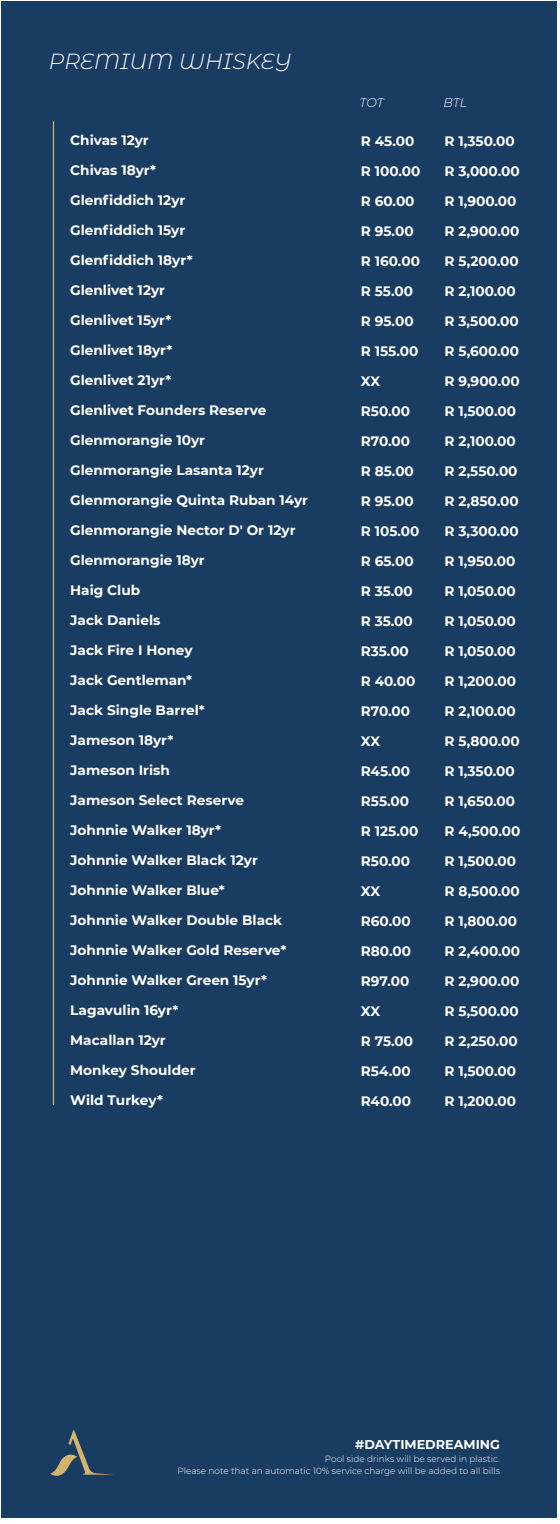
<style>
.page{position:relative;width:560px;height:1524px;background:#fff}
.page>*{position:absolute;margin:0;border:0;box-sizing:border-box;transform-origin:0 0}
.t1{font:italic 300 21.88px "Montserrat Alternates";color:#fff}
.t2{font:700 13.62px "Montserrat";color:#fff}
.t3{font:700 12.75px "Montserrat";color:#fff}
.t4{font:italic 300 12.5px "Montserrat Alternates";letter-spacing:-.01em;color:#fff}
.t5{font:300 8.88px/12.8px "Montserrat";color:#fff;text-align:right}
</style>
<div class="page">
<div style="left:2px;top:2px;width:555px;height:1516px;background:#193c62"></div>
<hr style="left:53px;top:121px;width:1px;height:984px;background:#d6b36a">
<svg style="left:50px;top:1430px;width:64px;height:46px"></svg>
<h1 class="t1" style="left:49px;top:47px;width:244px">PREMIUM WHISKEY</h1>
<p class="t2" style="left:70px;top:130px;width:80px">Chivas 12yr</p>
<p class="t2" style="left:70px;top:160px;width:87px">Chivas 18yr*</p>
<p class="t2" style="left:70px;top:190px;width:117px">Glenfiddich 12yr</p>
<p class="t2" style="left:70px;top:220px;width:117px">Glenfiddich 15yr</p>
<p class="t2" style="left:70px;top:250px;width:124px">Glenfiddich 18yr*</p>
<p class="t2" style="left:70px;top:280px;width:96px">Glenlivet 12yr</p>
<p class="t2" style="left:70px;top:310px;width:103px">Glenlivet 15yr*</p>
<p class="t2" style="left:70px;top:340px;width:104px">Glenlivet 18yr*</p>
<p class="t2" style="left:70px;top:370px;width:103px">Glenlivet 21yr*</p>
<p class="t2" style="left:70px;top:400px;width:198px">Glenlivet Founders Reserve</p>
<p class="t2" style="left:70px;top:430px;width:136px">Glenmorangie 10yr</p>
<p class="t2" style="left:70px;top:460px;width:195px">Glenmorangie Lasanta 12yr</p>
<p class="t2" style="left:70px;top:490px;width:239px">Glenmorangie Quinta Ruban 14yr</p>
<p class="t2" style="left:70px;top:520px;width:227px">Glenmorangie Nector D' Or 12yr</p>
<p class="t2" style="left:70px;top:550px;width:136px">Glenmorangie 18yr</p>
<p class="t2" style="left:70px;top:580px;width:72px">Haig Club</p>
<p class="t2" style="left:70px;top:610px;width:92px">Jack Daniels</p>
<p class="t2" style="left:70px;top:640px;width:124px">Jack Fire I Honey</p>
<p class="t2" style="left:70px;top:670px;width:123px">Jack Gentleman*</p>
<p class="t2" style="left:70px;top:700px;width:136px">Jack Single Barrel*</p>
<p class="t2" style="left:70px;top:730px;width:105px">Jameson 18yr*</p>
<p class="t2" style="left:70px;top:760px;width:101px">Jameson Irish</p>
<p class="t2" style="left:70px;top:790px;width:175px">Jameson Select Reserve</p>
<p class="t2" style="left:70px;top:820px;width:152px">Johnnie Walker 18yr*</p>
<p class="t2" style="left:70px;top:850px;width:189px">Johnnie Walker Black 12yr</p>
<p class="t2" style="left:70px;top:880px;width:156px">Johnnie Walker Blue*</p>
<p class="t2" style="left:70px;top:910px;width:213px">Johnnie Walker Double Black</p>
<p class="t2" style="left:70px;top:940px;width:217px">Johnnie Walker Gold Reserve*</p>
<p class="t2" style="left:70px;top:970px;width:198px">Johnnie Walker Green 15yr*</p>
<p class="t2" style="left:70px;top:1000px;width:110px">Lagavulin 16yr*</p>
<p class="t2" style="left:70px;top:1030px;width:97px">Macallan 12yr</p>
<p class="t2" style="left:70px;top:1060px;width:127px">Monkey Shoulder</p>
<p class="t2" style="left:70px;top:1090px;width:94px">Wild Turkey*</p>
<p class="t4" style="left:359px;top:94px;width:26px">TOT</p>
<p class="t4" style="left:443px;top:94px;width:25px">BTL</p>
<p class="t2" style="left:361px;top:131px;width:55px">R 45.00</p>
<p class="t2" style="left:361px;top:161px;width:61px">R 100.00</p>
<p class="t2" style="left:361px;top:191px;width:55px">R 60.00</p>
<p class="t2" style="left:361px;top:221px;width:54px">R 95.00</p>
<p class="t2" style="left:361px;top:251px;width:61px">R 160.00</p>
<p class="t2" style="left:361px;top:281px;width:54px">R 55.00</p>
<p class="t2" style="left:361px;top:311px;width:54px">R 95.00</p>
<p class="t2" style="left:361px;top:341px;width:59px">R 155.00</p>
<p class="t2" style="left:361px;top:371px;width:21px">XX</p>
<p class="t2" style="left:361px;top:401px;width:51px">R50.00</p>
<p class="t2" style="left:361px;top:431px;width:51px">R70.00</p>
<p class="t2" style="left:361px;top:461px;width:55px">R 85.00</p>
<p class="t2" style="left:361px;top:491px;width:54px">R 95.00</p>
<p class="t2" style="left:361px;top:521px;width:60px">R 105.00</p>
<p class="t2" style="left:361px;top:551px;width:54px">R 65.00</p>
<p class="t2" style="left:361px;top:581px;width:53px">R 35.00</p>
<p class="t2" style="left:361px;top:611px;width:53px">R 35.00</p>
<p class="t2" style="left:361px;top:641px;width:50px">R35.00</p>
<p class="t2" style="left:361px;top:671px;width:56px">R 40.00</p>
<p class="t2" style="left:361px;top:701px;width:51px">R70.00</p>
<p class="t2" style="left:361px;top:731px;width:21px">XX</p>
<p class="t2" style="left:361px;top:761px;width:51px">R45.00</p>
<p class="t2" style="left:361px;top:791px;width:50px">R55.00</p>
<p class="t2" style="left:361px;top:821px;width:59px">R 125.00</p>
<p class="t2" style="left:361px;top:851px;width:51px">R50.00</p>
<p class="t2" style="left:361px;top:881px;width:21px">XX</p>
<p class="t2" style="left:361px;top:911px;width:51px">R60.00</p>
<p class="t2" style="left:361px;top:941px;width:52px">R80.00</p>
<p class="t2" style="left:361px;top:971px;width:50px">R97.00</p>
<p class="t2" style="left:361px;top:1001px;width:21px">XX</p>
<p class="t2" style="left:361px;top:1031px;width:54px">R 75.00</p>
<p class="t2" style="left:361px;top:1061px;width:51px">R54.00</p>
<p class="t2" style="left:361px;top:1091px;width:52px">R40.00</p>
<p class="t2" style="left:444px;top:131px;width:72px">R 1,350.00</p>
<p class="t2" style="left:444px;top:161px;width:77px">R 3,000.00</p>
<p class="t2" style="left:444px;top:191px;width:73px">R 1,900.00</p>
<p class="t2" style="left:444px;top:221px;width:76px">R 2,900.00</p>
<p class="t2" style="left:444px;top:251px;width:76px">R 5,200.00</p>
<p class="t2" style="left:444px;top:281px;width:73px">R 2,100.00</p>
<p class="t2" style="left:444px;top:311px;width:76px">R 3,500.00</p>
<p class="t2" style="left:444px;top:341px;width:76px">R 5,600.00</p>
<p class="t2" style="left:444px;top:371px;width:77px">R 9,900.00</p>
<p class="t2" style="left:444px;top:401px;width:73px">R 1,500.00</p>
<p class="t2" style="left:444px;top:431px;width:73px">R 2,100.00</p>
<p class="t2" style="left:444px;top:461px;width:74px">R 2,550.00</p>
<p class="t2" style="left:444px;top:491px;width:76px">R 2,850.00</p>
<p class="t2" style="left:444px;top:521px;width:76px">R 3,300.00</p>
<p class="t2" style="left:444px;top:551px;width:72px">R 1,950.00</p>
<p class="t2" style="left:444px;top:581px;width:73px">R 1,050.00</p>
<p class="t2" style="left:444px;top:611px;width:73px">R 1,050.00</p>
<p class="t2" style="left:444px;top:641px;width:73px">R 1,050.00</p>
<p class="t2" style="left:444px;top:671px;width:73px">R 1,200.00</p>
<p class="t2" style="left:444px;top:701px;width:73px">R 2,100.00</p>
<p class="t2" style="left:444px;top:731px;width:77px">R 5,800.00</p>
<p class="t2" style="left:444px;top:761px;width:72px">R 1,350.00</p>
<p class="t2" style="left:444px;top:791px;width:72px">R 1,650.00</p>
<p class="t2" style="left:444px;top:821px;width:77px">R 4,500.00</p>
<p class="t2" style="left:444px;top:851px;width:73px">R 1,500.00</p>
<p class="t2" style="left:444px;top:881px;width:77px">R 8,500.00</p>
<p class="t2" style="left:444px;top:911px;width:74px">R 1,800.00</p>
<p class="t2" style="left:444px;top:941px;width:77px">R 2,400.00</p>
<p class="t2" style="left:444px;top:971px;width:76px">R 2,900.00</p>
<p class="t2" style="left:444px;top:1001px;width:76px">R 5,500.00</p>
<p class="t2" style="left:444px;top:1031px;width:75px">R 2,250.00</p>
<p class="t2" style="left:444px;top:1061px;width:73px">R 1,500.00</p>
<p class="t2" style="left:444px;top:1091px;width:73px">R 1,200.00</p>
<p class="t3" style="left:355px;top:1435px;width:146px">#DAYTIMEDREAMING</p>
<p class="t5" style="left:177px;top:1451px;width:324px">Pool side drinks will be served in plastic.<br>Please note that an automatic 10% service charge will be added to all bills</p>
</div>
